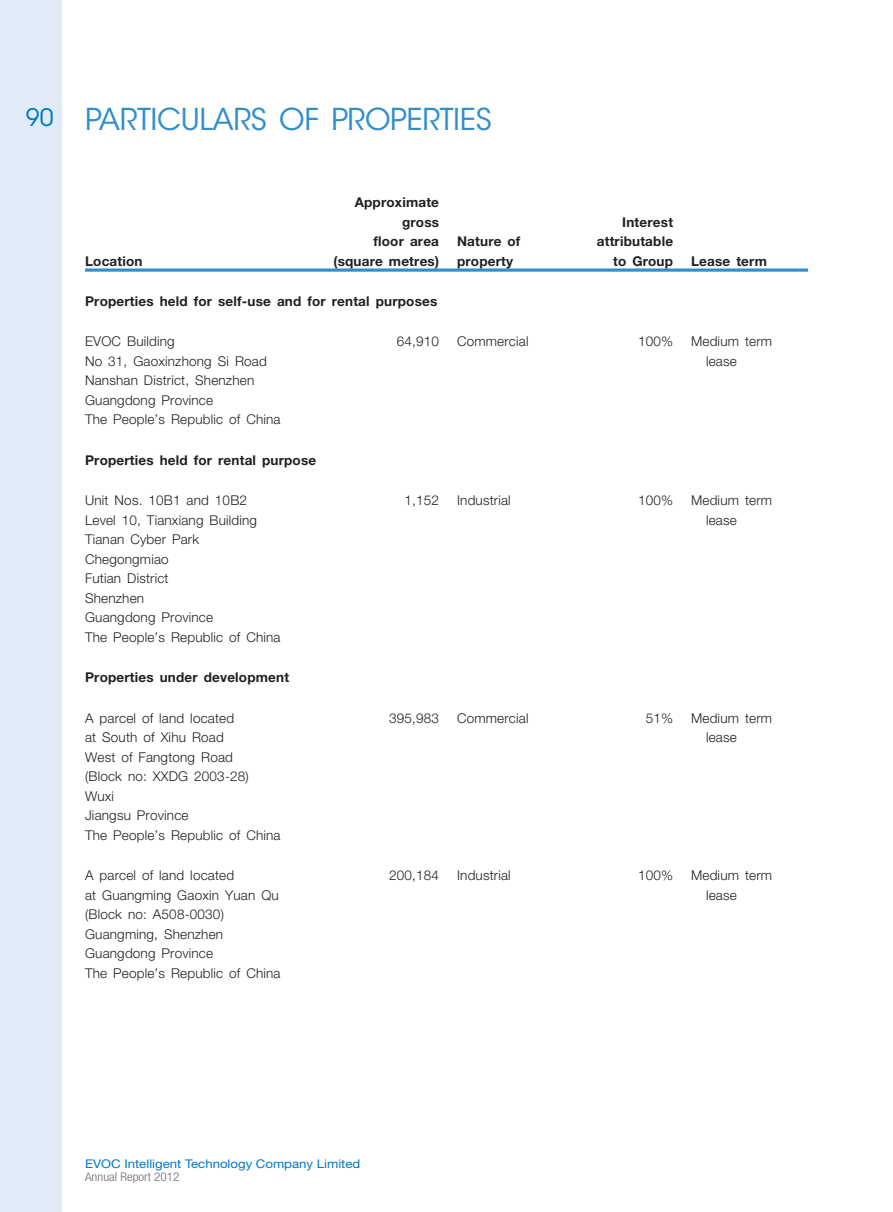
<style>
.page{position:relative;width:893px;height:1212px;background:#fff}
.page>*{position:absolute;margin:0;border:0;box-sizing:border-box;transform-origin:0 0}
.t1{font:30px "ITC Avant Garde Std";letter-spacing:-.01em;color:#308ecd}
.t2{font:24px "ITC Avant Garde Std";color:#0079c2}
._15_Table_Stub{font:300 13.5px/19.5px "Helvetica Neue LT Std";letter-spacing:.015em;color:#231f20}
._15_Table_Stub-2{font:700 13.5px/19.5px "Helvetica Neue LT Std";letter-spacing:.015em;color:#231f20}
._31_table_tab_6pt{font:700 13.5px/19.5px "Helvetica Neue LT Std";letter-spacing:.015em;color:#231f20;text-align:right}
._31_table_tab_6pt-2{font:300 13.5px "Helvetica Neue LT Std";letter-spacing:.015em;color:#231f20}
.t3{font:12px "Helvetica Neue LT Std";color:#0079c2;scale:1.1 1}
.t4{font:300 condensed 12px "Helvetica Neue LT Std";color:#6c6d70;scale:1.1 1}
</style>
<div class="page">
<div style="left:0;top:0;width:62px;height:1212px;background:#e1ebf7"></div>
<svg style="left:85px;top:268px;width:237px;height:4px"></svg>
<svg style="left:322px;top:268px;width:9px;height:4px"></svg>
<svg style="left:331px;top:268px;width:108px;height:4px"></svg>
<svg style="left:439px;top:268px;width:18px;height:4px"></svg>
<svg style="left:457px;top:268px;width:99px;height:4px"></svg>
<svg style="left:556px;top:268px;width:9px;height:4px"></svg>
<svg style="left:565px;top:268px;width:108px;height:4px"></svg>
<svg style="left:673px;top:268px;width:18px;height:4px"></svg>
<svg style="left:691px;top:268px;width:108px;height:4px"></svg>
<svg style="left:799px;top:268px;width:9px;height:4px"></svg>
<p class="t2" style="left:26px;top:103px;width:29px">90</p>
<p class="t1" style="left:85px;top:101px;width:408px">PARTICULARS OF PROPERTIES</p>
<p class="_15_Table_Stub-2" style="left:85px;top:251px;width:59px">Location</p>
<p class="_31_table_tab_6pt" style="left:334px;top:192px;width:107px">Approximate gross<br>floor area (square metres)</p>
<p class="_15_Table_Stub-2" style="left:457px;top:231px;width:65px">Nature of property</p>
<p class="_31_table_tab_6pt" style="left:597px;top:212px;width:78px">Interest attributable to Group</p>
<p class="_15_Table_Stub-2" style="left:691px;top:251px;width:77px">Lease term</p>
<p class="_15_Table_Stub-2" style="left:85px;top:291px;width:354px">Properties held for self-use and for rental purposes</p>
<p class="_15_Table_Stub" style="left:85px;top:332px;width:197px">EVOC Building<br>No 31, Gaoxinzhong Si Road<br>Nanshan District, Shenzhen<br>Guangdong Province<br>The People’s Republic of China</p>
<p class="_31_table_tab_6pt-2" style="left:397px;top:333px;width:44px">64,910</p>
<p class="_15_Table_Stub" style="left:457px;top:332px;width:73px">Commercial</p>
<p class="_31_table_tab_6pt-2" style="left:638px;top:333px;width:37px">100%</p>
<p class="_15_Table_Stub" style="left:706px;top:332px;width:68px;text-indent:-15px">Medium term lease</p>
<p class="_15_Table_Stub-2" style="left:85px;top:450px;width:233px">Properties held for rental purpose</p>
<p class="_15_Table_Stub" style="left:85px;top:490px;width:197px">Unit Nos. 10B1 and 10B2<br>Level 10, Tianxiang Building<br>Tianan Cyber Park<br>Chegongmiao<br>Futian District<br>Shenzhen<br>Guangdong Province<br>The People’s Republic of China</p>
<p class="_31_table_tab_6pt-2" style="left:404px;top:492px;width:36px">1,152</p>
<p class="_15_Table_Stub" style="left:457px;top:490px;width:55px">Industrial</p>
<p class="_31_table_tab_6pt-2" style="left:638px;top:492px;width:37px">100%</p>
<p class="_15_Table_Stub" style="left:706px;top:490px;width:68px;text-indent:-15px">Medium term lease</p>
<p class="_15_Table_Stub-2" style="left:85px;top:667px;width:206px">Properties under development</p>
<p class="_15_Table_Stub" style="left:85px;top:708px;width:197px">A parcel of land located<br>at South of Xihu Road<br>West of Fangtong Road<br>(Block no: XXDG 2003-28)<br>Wuxi<br>Jiangsu Province<br>The People’s Republic of China</p>
<p class="_31_table_tab_6pt-2" style="left:389px;top:709px;width:51px">395,983</p>
<p class="_15_Table_Stub" style="left:457px;top:708px;width:73px">Commercial</p>
<p class="_31_table_tab_6pt-2" style="left:646px;top:709px;width:29px">51%</p>
<p class="_15_Table_Stub" style="left:706px;top:708px;width:68px;text-indent:-15px">Medium term lease</p>
<p class="_15_Table_Stub" style="left:85px;top:865px;width:197px">A parcel of land located<br>at Guangming Gaoxin Yuan Qu (Block no: A508-0030)<br>Guangming, Shenzhen<br>Guangdong Province<br>The People’s Republic of China</p>
<p class="_31_table_tab_6pt-2" style="left:389px;top:867px;width:51px">200,184</p>
<p class="_15_Table_Stub" style="left:457px;top:865px;width:55px">Industrial</p>
<p class="_31_table_tab_6pt-2" style="left:638px;top:867px;width:37px">100%</p>
<p class="_15_Table_Stub" style="left:706px;top:865px;width:68px;text-indent:-15px">Medium term lease</p>
<p class="t3" style="left:85px;top:1156px;width:252px">EVOC Intelligent Technology Company Limited</p>
<p class="t4" style="left:85px;top:1170px;width:87px">Annual Report 2012</p>
</div>
